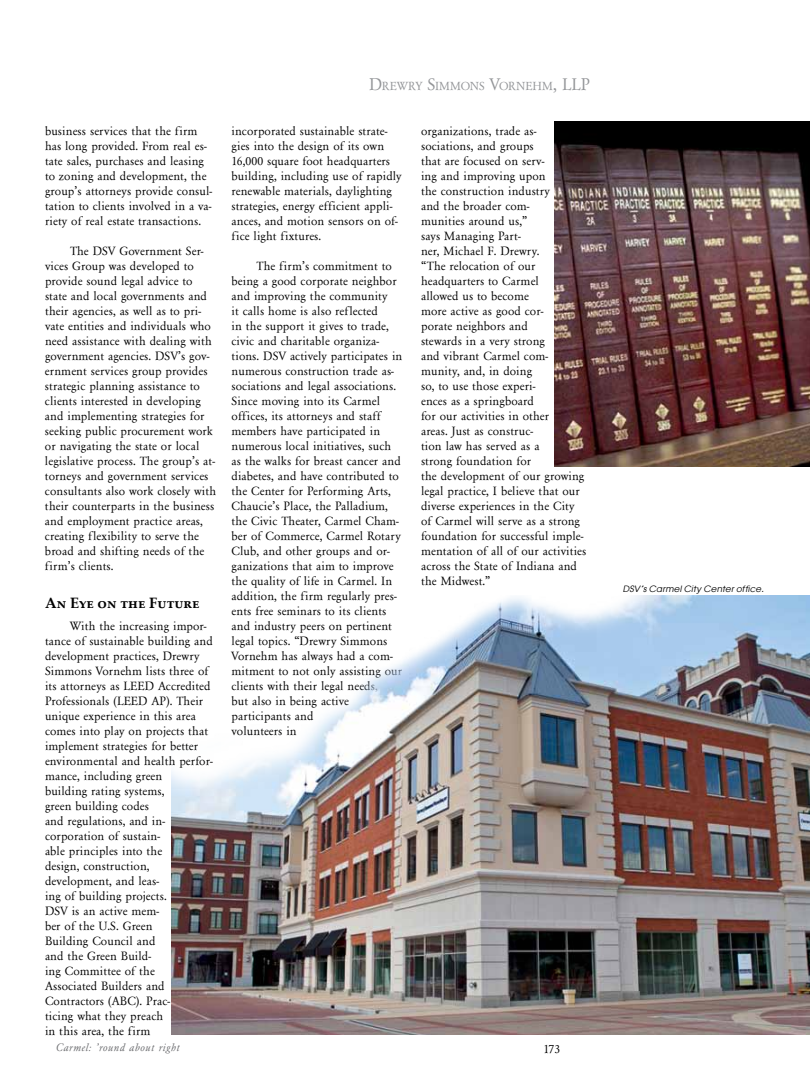
<style>
.page{position:relative;width:810px;height:1080px;background:#fff}
.page>*{position:absolute;margin:0;border:0;box-sizing:border-box;transform-origin:0 0}
.t1{font:700 15px "Palatino Linotype";color:#000}
.t2{font:12.5px/15px "Garamond";letter-spacing:.01em;color:#000}
.t3{font:12.25px "Garamond";color:#939598}
.t4{font:italic 11.25px "Garamond";letter-spacing:.05em;color:#6d6e71}
.t5{font:italic 8.75px "Atlanta";letter-spacing:.025em;color:#000}
.s1{font-size:17.5px}
</style>
<div class="page">
<img style="left:554px;top:121px;width:256px;height:345px">
<img style="left:172px;top:595px;width:638px;height:440px">
<p class="t2" style="left:45px;top:124px;width:169px">business services that the firm has long provided. From real es&shy;tate sales, purchases and leasing to zoning and development, the group’s attorneys provide consul&shy;tation to clients involved in a va&shy;riety of real estate transactions.</p>
<p class="t2" style="left:45px;top:244px;width:173px;text-indent:25px">The DSV Government Ser&shy;vices Group was developed to provide sound legal advice to state and local governments and their agencies, as well as to pri&shy;vate entities and individuals who need assistance with dealing with government agencies. DSV’s gov&shy;ernment services group provides strategic planning assistance to clients interested in developing and implementing strategies for seeking public procurement work or navigating the state or local legislative process. The group’s at&shy;torneys and government services consultants also work closely with their counterparts in the business and employment practice areas, creating flexibility to serve the broad and shifting needs of the firm’s clients.</p>
<p class="t1" style="left:45px;top:592px;width:156px">An Eye on the Future</p>
<p class="t2" style="left:45px;top:619px;width:169px;text-indent:25px">With the increasing impor&shy;tance of sustainable building and development practices, Drewry<br>Simmons Vornehm lists three of its attorneys as LEED Accredited<br>Professionals (LEED AP). Their unique experience in this area comes into play on projects that implement strategies for better environmental and health perfor&shy;mance, including green<br>building rating systems,<br>green building codes<br>and regulations, and in&shy;corporation of sustain-<br>able principles into the<br>design, construction, development, and leas-<br>ing of building projects.<br>DSV is an active mem-<br>ber of the U.S. Green<br>Building Council and<br>and the Green Build-<br>ing Committee of the<br>Associated Builders and<br>Contractors (ABC). Prac-<br>ticing what they preach<br>in this area, the firm</p>
<p class="t3" style="left:369px;top:79px;width:222px"><span class="s1">D</span>REWRY <span class="s1">S</span>IMMONS <span class="s1">V</span>ORNEHM<span class="s1">, LLP</span></p>
<p class="t2" style="left:232px;top:124px;width:172px">incorporated sustainable strate&shy;gies into the design of its own<br>16,000 square foot headquarters building, including use of rapidly renewable materials, daylighting strategies, energy efficient appli&shy;ances, and motion sensors on of&shy;fice light fixtures.</p>
<p class="t2" style="left:232px;top:259px;width:172px;text-indent:25px">The firm’s commitment to being a good corporate neighbor and improving the community<br>it calls home is also reflected<br>in the support it gives to trade, civic and charitable organiza&shy;tions. DSV actively participates in numerous construction trade as&shy;sociations and legal associations.<br>Since moving into its Carmel offices, its attorneys and staff members have participated in numerous local initiatives, such as the walks for breast cancer and diabetes, and have contributed to the Center for Performing Arts,<br>Chaucie’s Place, the Palladium, the Civic Theater, Carmel Cham&shy;ber of Commerce, Carmel Rotary<br>Club, and other groups and or&shy;ganizations that aim to improve the quality of life in Carmel. In addition, the firm regularly pres&shy;ents free seminars to its clients and industry peers on pertinent legal topics. “Drewry Simmons<br>Vornehm has always had a com&shy;mitment to not only assisting our clients with their legal needs,<br>but also in being active participants and<br>volunteers in</p>
<p class="t2" style="left:421px;top:124px;width:167px">organizations, trade as&shy;sociations, and groups<br>that are focused on serv-<br>ing and improving upon<br>the construction industry<br>and the broader com-<br>munities around us,”<br>says Managing Part-<br>ner, Michael F. Drewry.<br>“The relocation of our headquarters to Carmel<br>allowed us to become<br>more active as good cor-<br>porate neighbors and<br>stewards in a very strong<br>and vibrant Carmel com&shy;munity, and, in doing<br>so, to use those experi-<br>ences as a springboard<br>for our activities in other<br>areas. Just as construc-<br>tion law has served as a<br>strong foundation for<br>the development of our growing legal practice, I believe that our diverse experiences in the City of Carmel will serve as a strong foundation for successful imple&shy;mentation of all of our activities across the State of Indiana and the Midwest.”</p>
<p class="t4" style="left:56px;top:1041px;width:125px">Carmel: ’round about right</p>
<p class="t2" style="left:544px;top:1042px;width:18px">173</p>
<p class="t5" style="left:623px;top:583px;width:143px">DSV’s Carmel City Center office.</p>
</div>
